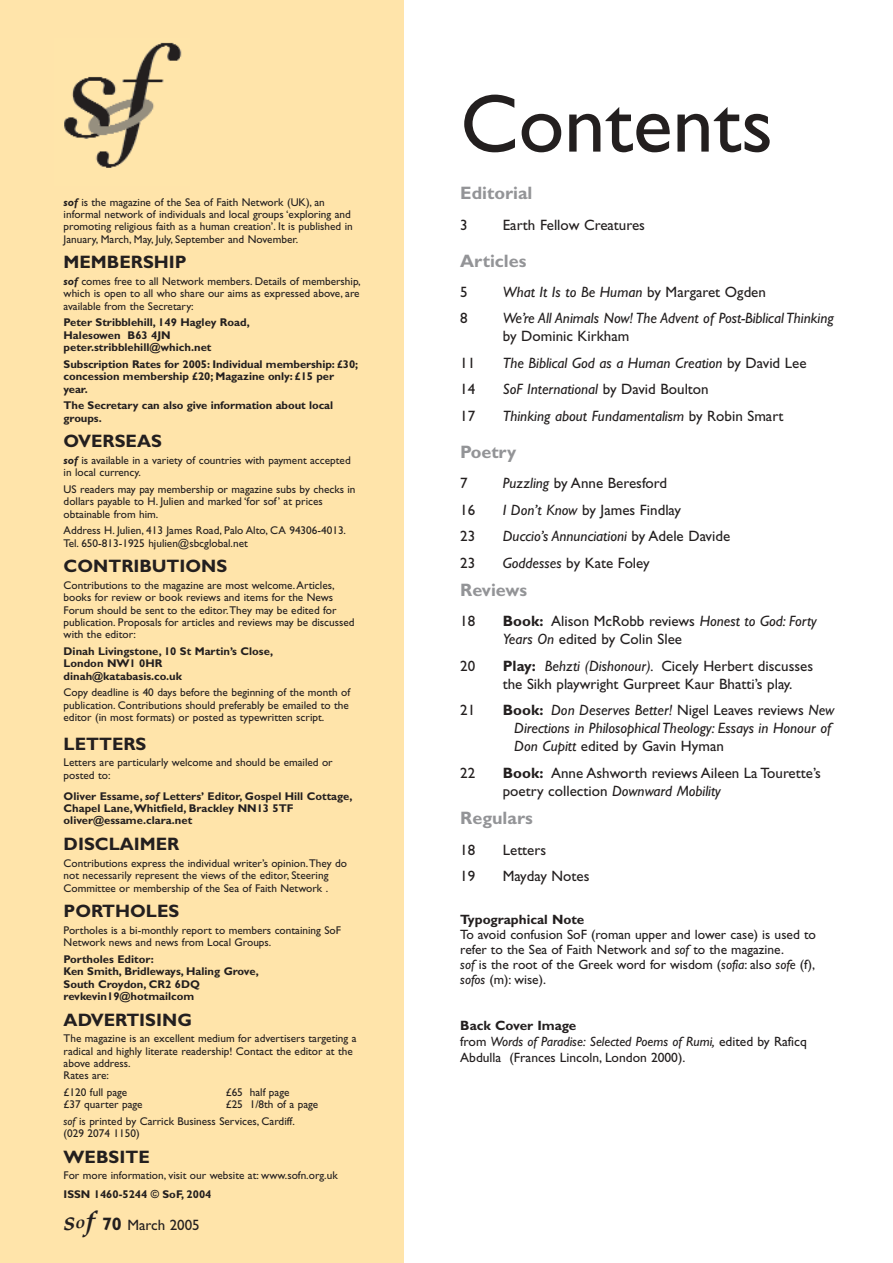
<style>
.page{position:relative;width:893px;height:1263px;background:#fff}
.page>*{position:absolute;margin:0;border:0;box-sizing:border-box;transform-origin:0 0}
.t1{font:82.5px "Gill Sans";color:#231f1f}
.t2{font:700 18px "Gill Sans";color:#231f1f}
.t3{font:700 18px "Gill Sans";color:#939497}
.t4{font:15px/18px "Gill Sans";color:#231f1f}
.t5{font:italic 15px/18px "Gill Sans";color:#231f1f}
.t6{font:13.5px/15px "Gill Sans";color:#231f1f}
.t7{font:700 13.5px "Gill Sans";color:#231f1f}
.t8{font:11.25px/12.3px "Gill Sans";color:#231f1f}
.t9{font:700 11.25px/12.3px "Gill Sans";color:#231f1f}
.s1{font-weight:700;font-style:italic}
.s2{font-style:italic}
.s3{font-family:"Palatino";font-weight:700;font-style:italic;font-size:27px}
.s4{font-family:"Palatino";font-weight:700;font-style:italic;font-size:18px}
.s5{font-weight:700;font-size:18px}
.s6{font-style:normal}
.s7{font-weight:700}
.s8{font-weight:700;font-style:normal}
</style>
<div class="page">
<div style="left:0;top:0;width:404px;height:1263px;background:#ffe4aa"></div>
<img style="left:64px;top:42px;width:118px;height:126px">
<p class="t8" style="left:64px;top:197px;width:291px"><span class="s1">sof</span> is the magazine of the Sea of Faith Network (UK), an informal network of individuals and local groups ‘exploring and promoting religious faith as a human creation’. It is published in January, March, May, July, September and November.</p>
<h2 class="t2" style="left:64px;top:256px;width:125px">MEMBERSHIP</h2>
<p class="t8" style="left:64px;top:276px;width:298px;text-align:justify"><span class="s1">sof</span> comes free to all Network members. Details of membership, which is open to all who share our aims as expressed above, are available from the Secretary:</p>
<p class="t9" style="left:64px;top:318px;width:188px">Peter Stribblehill, 149 Hagley Road,<br>Halesowen B63 4JN peter.stribblehill@which.net</p>
<p class="t9" style="left:64px;top:359px;width:296px">Subscription Rates for 2005: Individual membership: £30; concession membership £20; Magazine only: £15 per year.</p>
<p class="t9" style="left:64px;top:400px;width:271px">The Secretary can also give information about local groups.</p>
<h2 class="t2" style="left:64px;top:435px;width:100px">OVERSEAS</h2>
<p class="t8" style="left:64px;top:455px;width:288px"><span class="s1">sof</span> is available in a variety of countries with payment accepted in local currency.</p>
<p class="t8" style="left:64px;top:484px;width:293px">US readers may pay membership or magazine subs by checks in dollars payable to H. Julien and marked ‘for sof’ at prices obtainable from him.</p>
<p class="t8" style="left:64px;top:525px;width:284px">Address H. Julien, 413 James Road, Palo Alto, CA 94306-4013.<br>Tel. 650-813-1925 hjulien@sbcglobal.net</p>
<h2 class="t2" style="left:64px;top:560px;width:165px">CONTRIBUTIONS</h2>
<p class="t8" style="left:64px;top:580px;width:292px">Contributions to the magazine are most welcome.Articles, books for review or book reviews and items for the News Forum should be sent to the editor.They may be edited for publication. Proposals for articles and reviews may be discussed with the editor:</p>
<p class="t9" style="left:64px;top:646px;width:211px">Dinah Livingstone, 10 St Martin’s Close,<br>London NW1 0HR dinah@katabasis.co.uk</p>
<p class="t8" style="left:64px;top:688px;width:288px">Copy deadline is 40 days before the beginning of the month of publication. Contributions should preferably be emailed to the editor (in most formats) or posted as typewritten script.</p>
<h2 class="t2" style="left:64px;top:738px;width:84px">LETTERS</h2>
<p class="t8" style="left:64px;top:758px;width:270px">Letters are particularly welcome and should be emailed or posted to:</p>
<p class="t9" style="left:64px;top:791px;width:290px">Oliver Essame, <span class="s2">sof</span> Letters’ Editor, Gospel Hill Cottage,<br>Chapel Lane,Whitfield, Brackley NN13 5TF oliver@essame.clara.net</p>
<h2 class="t2" style="left:64px;top:838px;width:117px">DISCLAIMER</h2>
<p class="t8" style="left:64px;top:858px;width:285px">Contributions express the individual writer’s opinion.They do not necessarily represent the views of the editor, Steering<br>Committee or membership of the Sea of Faith Network .</p>
<h2 class="t2" style="left:64px;top:905px;width:117px">PORTHOLES</h2>
<p class="t8" style="left:64px;top:925px;width:279px">Portholes is a bi-monthly report to members containing SoF<br>Network news and news from Local Groups.</p>
<p class="t9" style="left:64px;top:954px;width:197px">Portholes Editor:<br>Ken Smith, Bridleways, Haling Grove,<br>South Croydon, CR2 6DQ revkevin19@hotmailcom</p>
<h2 class="t2" style="left:64px;top:1013px;width:130px">ADVERTISING</h2>
<p class="t8" style="left:64px;top:1034px;width:294px">The magazine is an excellent medium for advertisers targeting a radical and highly literate readership! Contact the editor at the above address.<br>Rates are:</p>
<p class="t8" style="left:64px;top:1087px;width:65px">£120 full page</p>
<p class="t8" style="left:226px;top:1087px;width:65px">£65 half page</p>
<p class="t8" style="left:64px;top:1100px;width:81px">£37 quarter page</p>
<p class="t8" style="left:64px;top:1097px;width:256px;line-height:16.6px;text-indent:162px">£25 1/8th of a page <span class="s2">sof</span> is printed by Carrick Business Services, Cardiff.</p>
<p class="t8" style="left:64px;top:1129px;width:78px">(029 2074 1150)</p>
<h2 class="t2" style="left:64px;top:1151px;width:88px">WEBSITE</h2>
<p class="t8" style="left:64px;top:1171px;width:275px">For more information, visit our website at: www.sofn.org.uk</p>
<p class="t9" style="left:64px;top:1189px;width:149px">ISSN 1460-5244 © SoF, 2004</p>
<h3 class="t4" style="left:64px;top:1217px;width:138px"><span class="s3">s</span><span class="s4">o</span><span class="s3">f</span> <span class="s5">70</span> March 2005</h3>
<h1 class="t1" style="left:460px;top:95px;width:314px">Contents</h1>
<h2 class="t3" style="left:460px;top:187px;width:74px">Editorial</h2>
<h3 class="t4" style="left:460px;top:218px;width:9px">3</h3>
<h3 class="t4" style="left:503px;top:218px;width:144px">Earth Fellow Creatures</h3>
<h2 class="t3" style="left:460px;top:254px;width:68px">Articles</h2>
<h3 class="t4" style="left:460px;top:284px;width:9px">5</h3>
<h3 class="t5" style="left:503px;top:284px;width:265px">What It Is to Be Human <span class="s6">by Margaret Ogden</span></h3>
<h3 class="t4" style="left:460px;top:311px;width:9px">8</h3>
<h3 class="t5" style="left:503px;top:311px;width:332px">We’re All Animals Now! The Advent of Post-Biblical Thinking</h3>
<h3 class="t4" style="left:503px;top:329px;width:128px">by Dominic Kirkham</h3>
<h3 class="t4" style="left:460px;top:355px;width:16px">11</h3>
<h3 class="t5" style="left:503px;top:355px;width:305px">The Biblical God as a Human Creation <span class="s6">by David Lee</span></h3>
<h3 class="t4" style="left:460px;top:382px;width:16px">14</h3>
<h3 class="t5" style="left:503px;top:382px;width:207px">SoF International <span class="s6">by David Boulton</span></h3>
<h3 class="t4" style="left:460px;top:408px;width:16px">17</h3>
<h3 class="t5" style="left:503px;top:408px;width:282px">Thinking about Fundamentalism <span class="s6">by Robin Smart</span></h3>
<h2 class="t3" style="left:460px;top:446px;width:58px">Poetry</h2>
<h3 class="t4" style="left:460px;top:476px;width:9px">7</h3>
<h3 class="t4" style="left:503px;top:476px;width:166px"><span class="s2">Puzzling</span> by Anne Beresford</h3>
<h3 class="t4" style="left:460px;top:502px;width:16px">16</h3>
<h3 class="t4" style="left:503px;top:502px;width:180px"><span class="s2">I Don’t Know</span> by James Findlay</h3>
<h3 class="t4" style="left:460px;top:529px;width:16px">23</h3>
<h3 class="t5" style="left:503px;top:529px;width:229px">Duccio’s Annunciationi <span class="s6">by Adele Davide</span></h3>
<h3 class="t4" style="left:460px;top:555px;width:16px">23</h3>
<h3 class="t4" style="left:503px;top:555px;width:148px"><span class="s2">Goddesses</span> by Kate Foley</h3>
<h2 class="t3" style="left:460px;top:584px;width:69px">Reviews</h2>
<h3 class="t4" style="left:460px;top:614px;width:16px">18</h3>
<h3 class="t4" style="left:503px;top:614px;width:315px"><span class="s7">Book:</span> Alison McRobb reviews <span class="s2">Honest to God: Forty<br>Years On</span> edited by Colin Slee</h3>
<h3 class="t4" style="left:460px;top:658px;width:16px">20</h3>
<h3 class="t4" style="left:503px;top:658px;width:312px"><span class="s7">Play:</span> <span class="s2">Behzti (Dishonour).</span> Cicely Herbert discusses the Sikh playwright Gurpreet Kaur Bhatti’s play.</h3>
<h3 class="t4" style="left:460px;top:703px;width:16px">21</h3>
<h3 class="t5" style="left:514px;top:703px;width:321px;text-indent:-11px"><span class="s8">Book:</span> Don Deserves Better! <span class="s6">Nigel Leaves reviews</span> New<br>Directions in Philosophical Theology: Essays in Honour of<br>Don Cupitt <span class="s6">edited by Gavin Hyman</span></h3>
<h3 class="t4" style="left:460px;top:765px;width:16px">22</h3>
<h3 class="t4" style="left:503px;top:765px;width:319px"><span class="s7">Book:</span> Anne Ashworth reviews Aileen La Tourette’s poetry collection <span class="s2">Downward Mobility</span></h3>
<h2 class="t3" style="left:460px;top:812px;width:74px">Regulars</h2>
<h3 class="t4" style="left:460px;top:842px;width:16px">18</h3>
<h3 class="t4" style="left:503px;top:842px;width:45px">Letters</h3>
<h3 class="t4" style="left:460px;top:869px;width:16px">19</h3>
<h3 class="t4" style="left:503px;top:869px;width:88px">Mayday Notes</h3>
<p class="t7" style="left:460px;top:915px;width:126px">Typographical Note</p>
<p class="t6" style="left:460px;top:929px;width:357px">To avoid confusion SoF (roman upper and lower case) is used to refer to the Sea of Faith Network and <span class="s2">sof</span> to the magazine.<br><span class="s2">sof</span> is the root of the Greek word for wisdom (<span class="s2">sofia</span>: also <span class="s2">sofe</span> (f), <span class="s2">sofos</span> (m): wise).</p>
<p class="t6" style="left:460px;top:1019px;width:348px;line-height:16.2px"><span class="s7">Back Cover Image<br></span>from <span class="s2">Words of Paradise: Selected Poems of Rumi,</span> edited by Raficq<br>Abdulla (Frances Lincoln, London 2000).</p>
</div>
